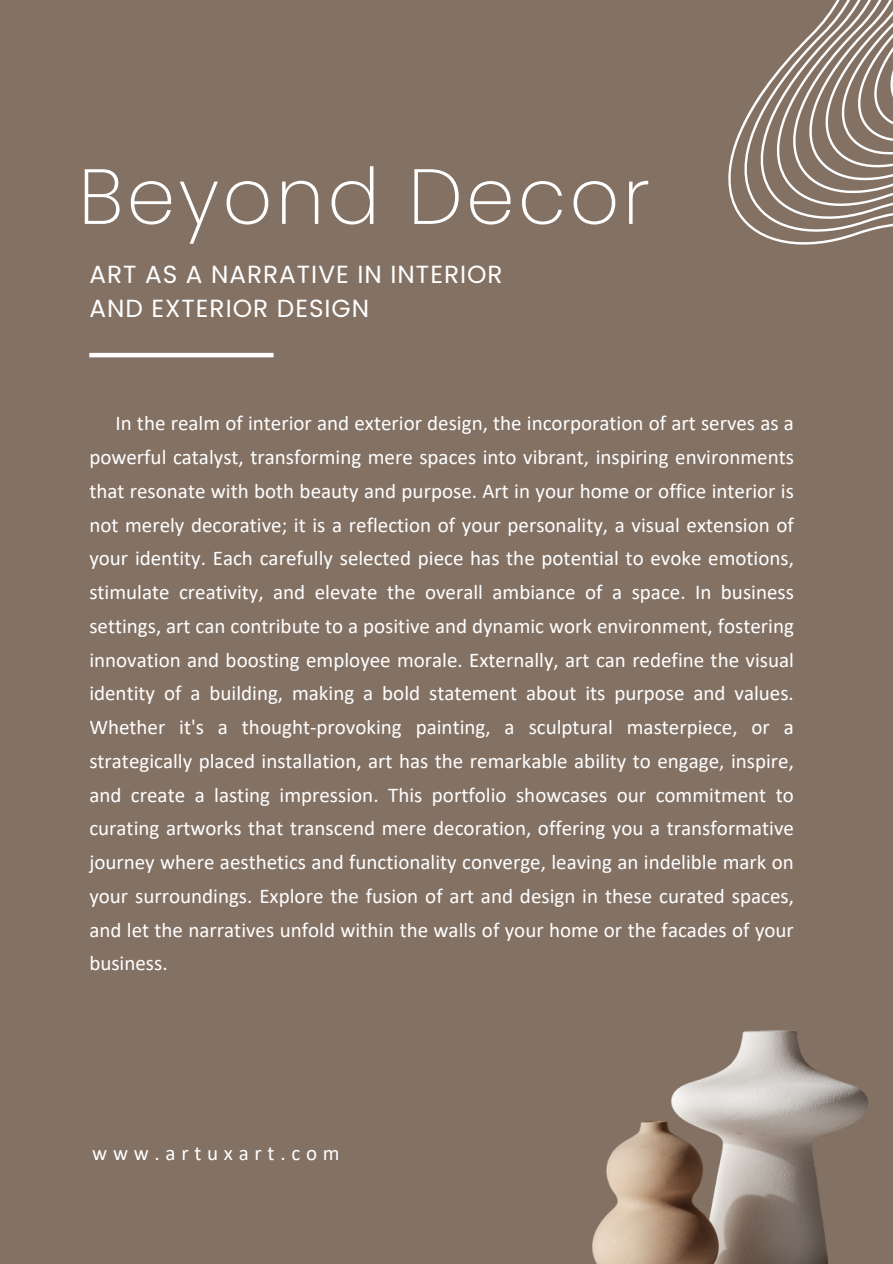
<style>
.page{position:relative;width:893px;height:1264px;background:#fff}
.page>*{position:absolute;margin:0;border:0;box-sizing:border-box;transform-origin:0 0}
.t1{font:200 77.85px "Poppins";letter-spacing:.04em;color:#fff}
.t2{font:24.75px "Poppins";letter-spacing:.04em;color:#fff}
.t3{font:21px/33.8px "Calibri";color:#fff;text-align:justify}
.t4{font:21px "Calibri";letter-spacing:.275em;color:#fff}
</style>
<div class="page">
<div style="left:0;top:0;width:892px;height:1263px;background:#837164"></div>
<hr style="left:89px;top:353px;width:184px;height:4px;background:#fff">
<svg style="left:728px;top:0;width:164px;height:245px"></svg>
<img style="left:593px;top:1030px;width:275px;height:233px">
<p class="t1" style="left:78px;top:142px;width:573px">Beyond Decor</p>
<p class="t2" style="left:89px;top:257px;width:415px">ART AS A NARRATIVE IN INTERIOR</p>
<p class="t2" style="left:89px;top:291px;width:281px">AND EXTERIOR DESIGN</p>
<p class="t3" style="left:89px;top:408px;width:706px;text-indent:26px">In the realm of interior and exterior design, the incorporation of art serves as a powerful catalyst, transforming mere spaces into vibrant, inspiring environments that resonate with both beauty and purpose. Art in your home or office interior is not merely decorative; it is a reflection of your personality, a visual extension of your identity. Each carefully selected piece has the potential to evoke emotions, stimulate creativity, and elevate the overall ambiance of a space. In business settings, art can contribute to a positive and dynamic work environment, fostering innovation and boosting employee morale. Externally, art can redefine the visual identity of a building, making a bold statement about its purpose and values.<br>Whether it's a thought-provoking painting, a sculptural masterpiece, or a strategically placed installation, art has the remarkable ability to engage, inspire, and create a lasting impression. This portfolio showcases our commitment to curating artworks that transcend mere decoration, offering you a transformative journey where aesthetics and functionality converge, leaving an indelible mark on your surroundings. Explore the fusion of art and design in these curated spaces, and let the narratives unfold within the walls of your home or the facades of your business.</p>
<p class="t4" style="left:92px;top:1143px;width:249px">www.artuxart.com</p>
</div>
